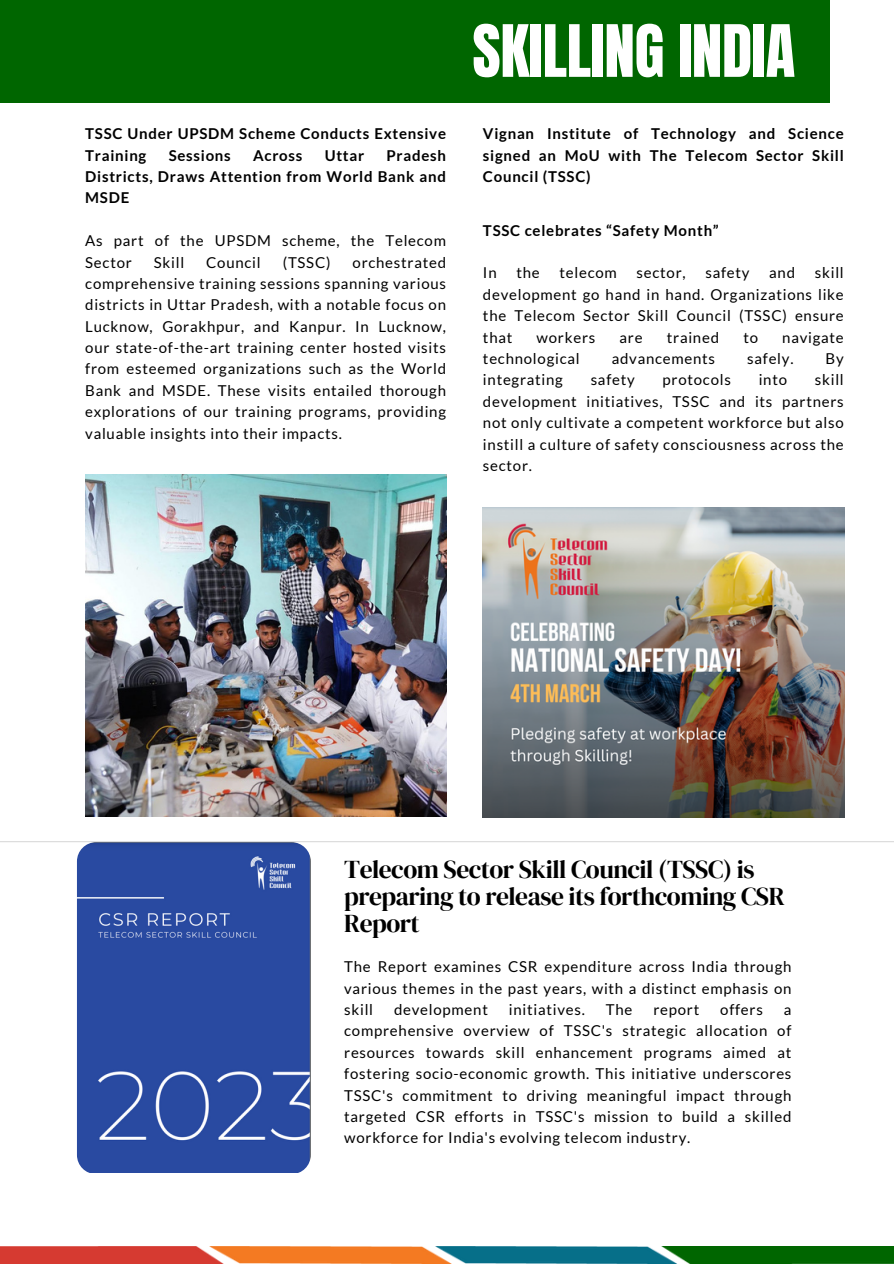
<style>
.page{position:relative;width:894px;height:1264px;background:#fff}
.page>*{position:absolute;margin:0;border:0;box-sizing:border-box;transform-origin:0 0}
.t1{font:61.35px "Anton";letter-spacing:-.005em;color:#fff}
.t2{font:25.5px/27px "DM Serif Display";letter-spacing:-.02em;color:#000}
.t3{font:15px/21.3px "Lato";letter-spacing:.05em;color:#000;text-align:justify}
.t4{font:700 15px/21.3px "Lato";letter-spacing:.05em;color:#000;text-align:justify}
</style>
<div class="page">
<div style="left:0;top:0;width:829px;height:102px;background:#060"></div>
<img style="left:0;top:1246px;width:893px;height:17px">
<hr style="left:0;top:841px;width:893px;height:1px;background:#d9d9d9">
<img style="left:85px;top:474px;width:361px;height:342px">
<img style="left:483px;top:507px;width:361px;height:310px">
<img style="left:77px;top:842px;width:233px;height:330px">
<p class="t4" style="left:85px;top:123px;width:362px">TSSC Under UPSDM Scheme Conducts Extensive<br>Training</p>
<p class="t4" style="left:85px;top:144px;width:362px;text-indent:301px">Pradesh Districts, Draws Attention from World Bank and MSDE</p>
<p class="t3" style="left:85px;top:230px;width:362px">As part of the UPSDM scheme, the Telecom<br>Sector</p>
<p class="t4" style="left:169px;top:144px;width:64px">Sessions</p>
<p class="t4" style="left:253px;top:144px;width:51px">Across</p>
<p class="t4" style="left:324px;top:144px;width:41px">Uttar</p>
<p class="t3" style="left:154px;top:251px;width:32px">Skill</p>
<p class="t3" style="left:206px;top:251px;width:56px">Council</p>
<p class="t3" style="left:283px;top:251px;width:49px">(TSSC)</p>
<p class="t3" style="left:85px;top:251px;width:362px;text-indent:267px">orchestrated comprehensive training sessions spanning various districts in Uttar Pradesh, with a notable focus on Lucknow, Gorakhpur, and Kanpur. In Lucknow, our state-of-the-art training center hosted visits from esteemed organizations such as the World Bank and MSDE. These visits entailed thorough explorations of our training programs, providing valuable insights into their impacts.</p>
<h1 class="t1" style="left:472px;top:7px;width:324px">SKILLING INDIA</h1>
<p class="t4" style="left:483px;top:123px;width:362px">Vignan Institute of Technology and Science signed an MoU with The Telecom Sector Skill Council (TSSC)</p>
<p class="t4" style="left:483px;top:219px;width:237px">TSSC celebrates “Safety Month”</p>
<p class="t3" style="left:483px;top:262px;width:15px">In</p>
<p class="t3" style="left:516px;top:262px;width:25px">the</p>
<p class="t3" style="left:559px;top:262px;width:59px">telecom</p>
<p class="t3" style="left:636px;top:262px;width:51px">sector,</p>
<p class="t3" style="left:705px;top:262px;width:46px">safety</p>
<p class="t3" style="left:769px;top:262px;width:27px">and</p>
<p class="t3" style="left:483px;top:262px;width:362px;text-indent:332px">skill development go hand in hand. Organizations like the Telecom Sector Skill Council (TSSC) ensure that</p>
<p class="t3" style="left:536px;top:326px;width:60px">workers</p>
<p class="t3" style="left:619px;top:326px;width:25px">are</p>
<p class="t3" style="left:666px;top:326px;width:54px">trained</p>
<p class="t3" style="left:743px;top:326px;width:16px">to</p>
<p class="t3" style="left:782px;top:326px;width:63px">navigate</p>
<p class="t3" style="left:483px;top:347px;width:98px">technological</p>
<p class="t3" style="left:611px;top:347px;width:105px">advancements</p>
<p class="t3" style="left:747px;top:347px;width:48px">safely.</p>
<p class="t3" style="left:825px;top:347px;width:20px">By</p>
<p class="t3" style="left:483px;top:369px;width:81px">integrating</p>
<p class="t3" style="left:590px;top:369px;width:46px">safety</p>
<p class="t3" style="left:662px;top:369px;width:70px">protocols</p>
<p class="t3" style="left:758px;top:369px;width:30px">into</p>
<p class="t3" style="left:483px;top:369px;width:362px;text-indent:332px">skill development initiatives, TSSC and its partners not only cultivate a competent workforce but also instill a culture of safety consciousness across the sector.</p>
<h2 class="t2" style="left:344px;top:855px;width:442px">Telecom Sector Skill Council (TSSC) is preparing to release its forthcoming CSR<br>Report</h2>
<p class="t3" style="left:344px;top:955px;width:448px">The Report examines CSR expenditure across India through various themes in the past years, with a distinct emphasis on skill</p>
<p class="t3" style="left:394px;top:998px;width:95px">development</p>
<p class="t3" style="left:508px;top:998px;width:77px">initiatives.</p>
<p class="t3" style="left:605px;top:998px;width:28px">The</p>
<p class="t3" style="left:653px;top:998px;width:47px">report</p>
<p class="t3" style="left:720px;top:998px;width:44px">offers</p>
<p class="t3" style="left:344px;top:998px;width:448px;text-indent:439px">a comprehensive overview of TSSC's strategic allocation of resources towards skill enhancement programs aimed at fostering socio-economic growth. This initiative underscores TSSC's commitment to driving meaningful impact through targeted CSR efforts in TSSC's mission to build a skilled workforce for India's evolving telecom industry.</p>
</div>
